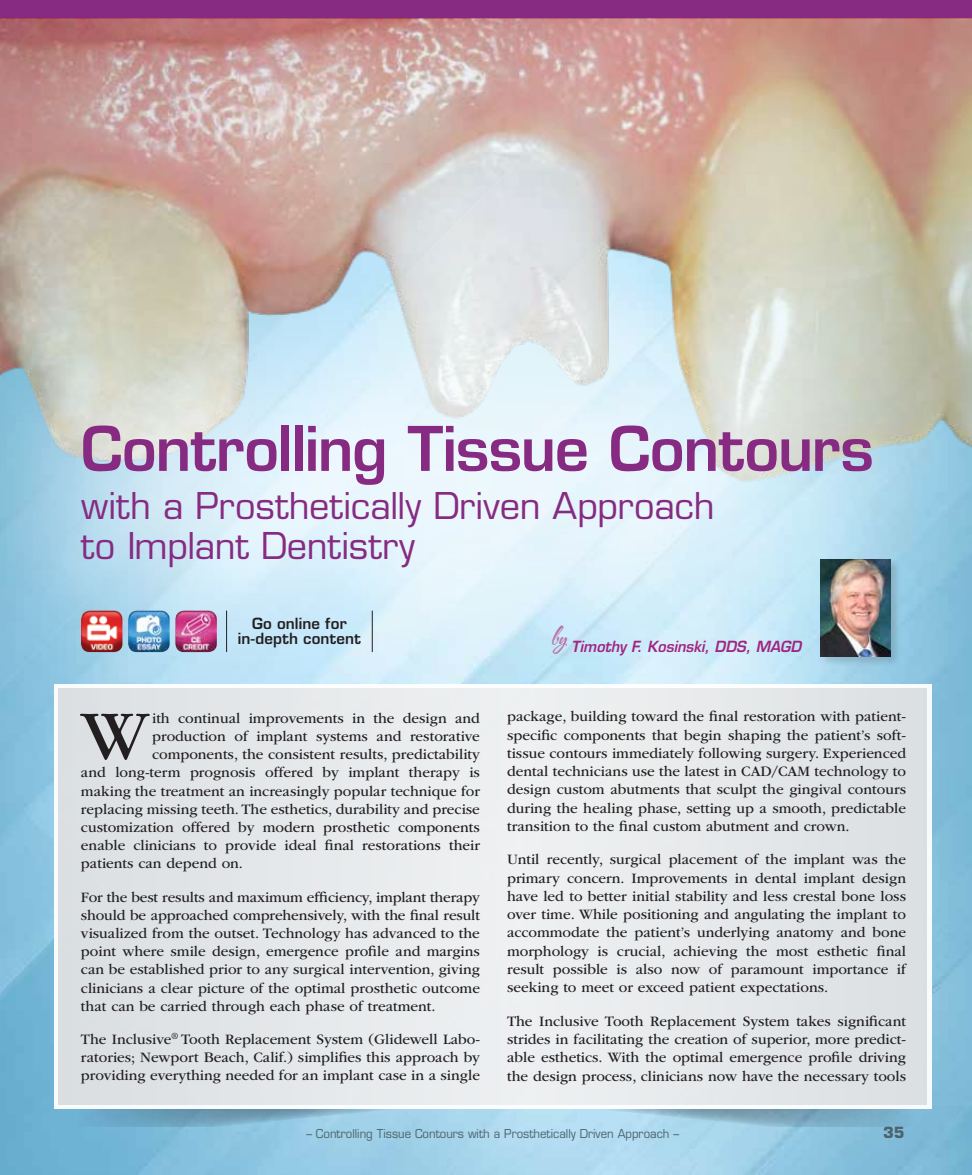
<style>
.page{position:relative;width:972px;height:1175px;background:#fff}
.page>*{position:absolute;margin:0;border:0;box-sizing:border-box;transform-origin:0 0}
.t1{font:72.75px "ITC Garamond Std";color:#231f20}
.t2{font:600 60px "Eurostile LT Std";letter-spacing:-.02em;color:#862b81}
.t3{font:36px/40.5px "Eurostile LT Std";letter-spacing:-.005em;color:#862b81}
.t4{font:30px "The Nauti Gal ROB";color:#ba73a2;scale:.95 1}
.t5{font:15px/18.3px "ITC Garamond Std";color:#231f20;text-align:justify}
.t6{font:italic 600 15px "Eurostile LT Std";color:#a12680;scale:.95 1}
.t7{font:600 15px/15px "Eurostile LT Std";letter-spacing:.01em;color:#231f20;text-align:center}
.t8{font:700 15px "Eurostile LT Std";color:#4c636b}
.t9{font:12px "Eurostile LT Std";color:#4c636b;scale:.95 1}
</style>
<div class="page">
<img style="left:0;top:737px;width:972px;height:437px">
<div style="left:0;top:0;width:972px;height:19px;background:#862b81"></div>
<img style="left:0;top:19px;width:972px;height:234px">
<div style="left:0;top:253px;width:972px;height:484px;background:#fff;opacity:.86"></div>
<div style="left:819px;top:558px;width:83px;height:109px;background:#231f20;opacity:.16"></div>
<img style="left:821px;top:559px;width:70px;height:97px">
<svg style="left:73px;top:1108px;width:319px;height:18px;background:#82b3cb"></svg>
<svg style="left:599px;top:1108px;width:319px;height:18px;background:#92bcd1"></svg>
<svg style="left:54px;top:684px;width:878px;height:424px"></svg>
<div style="left:59px;top:689px;width:867px;height:415px;background:#e5e8ea"></div>
<img style="left:128px;top:610px;width:42px;height:42px">
<img style="left:81px;top:610px;width:41px;height:42px">
<img style="left:175px;top:610px;width:42px;height:42px">
<hr style="left:226px;top:610px;width:1px;height:42px;background:#231f20">
<hr style="left:372px;top:610px;width:1px;height:42px;background:#231f20">
<h2 class="t2" style="left:81px;top:411px;width:794px">Controlling Tissue Contours</h2>
<h3 class="t3" style="left:81px;top:485px;width:635px">with a Prosthetically Driven Approach to Implant Dentistry</h3>
<p class="t7" style="left:238px;top:616px;width:124px">Go online for in-depth content</p>
<h1 class="t1" style="left:81px;top:696px;width:69px">W</h1>
<p class="t5" style="left:152px;top:709px;width:329px">ith continual improvements in the design and</p>
<p class="t5" style="left:152px;top:727px;width:329px">production of implant systems and restorative</p>
<p class="t5" style="left:152px;top:745px;width:329px">components, the consistent results, predictability</p>
<p class="t5" style="left:81px;top:763px;width:401px">and long-term prognosis offered by implant therapy is</p>
<p class="t5" style="left:81px;top:781px;width:400px">making the treatment an increasingly popular technique for</p>
<p class="t5" style="left:81px;top:800px;width:400px">replacing missing teeth. The esthetics, durability and precise</p>
<p class="t5" style="left:81px;top:818px;width:400px">customization offered by modern prosthetic components</p>
<p class="t5" style="left:81px;top:836px;width:401px">enable clinicians to provide ideal final restorations their</p>
<p class="t5" style="left:81px;top:854px;width:164px">patients can depend on.</p>
<p class="t5" style="left:81px;top:888px;width:401px">For the best results and maximum efficiency, implant therapy should be approached comprehensively, with the final result visualized from the outset. Technology has advanced to the point where smile design, emergence profile and margins can be established prior to any surgical intervention, giving clinicians a clear picture of the optimal prosthetic outcome that can be carried through each phase of treatment.</p>
<p class="t5" style="left:81px;top:1030px;width:401px">The Inclusive<sup>®</sup> Tooth Replacement System (Glidewell Labo&shy;ratories; Newport Beach, Calif.) simplifies this approach by providing everything needed for an implant case in a single</p>
<h3 class="t4" style="left:551px;top:620px;width:18px">by</h3>
<p class="t6" style="left:571px;top:637px;width:244px">Timothy F. Kosinski, DDS, MAGD</p>
<p class="t5" style="left:507px;top:707px;width:401px">package, building toward the final restoration with patient&shy;specific components that begin shaping the patient’s soft&shy;tissue contours immediately following surgery. Experienced dental technicians use the latest in CAD/CAM technology to design custom abutments that sculpt the gingival contours during the healing phase, setting up a smooth, predictable transition to the final custom abutment and crown.</p>
<p class="t5" style="left:507px;top:850px;width:401px">Until recently, surgical placement of the implant was the primary concern. Improvements in dental implant design have led to better initial stability and less crestal bone loss over time. While positioning and angulating the implant to accommodate the patient’s underlying anatomy and bone morphology is crucial, achieving the most esthetic final result possible is also now of paramount importance if seeking to meet or exceed patient expectations.</p>
<p class="t5" style="left:507px;top:1011px;width:401px">The Inclusive Tooth Replacement System takes significant strides in facilitating the creation of superior, more predict&shy;able esthetics. With the optimal emergence profile driving the design process, clinicians now have the necessary tools</p>
<p class="t9" style="left:306px;top:1126px;width:394px">– Controlling Tissue Contours with a Prosthetically Driven Approach –</p>
<p class="t8" style="left:883px;top:1123px;width:23px">35</p>
</div>
